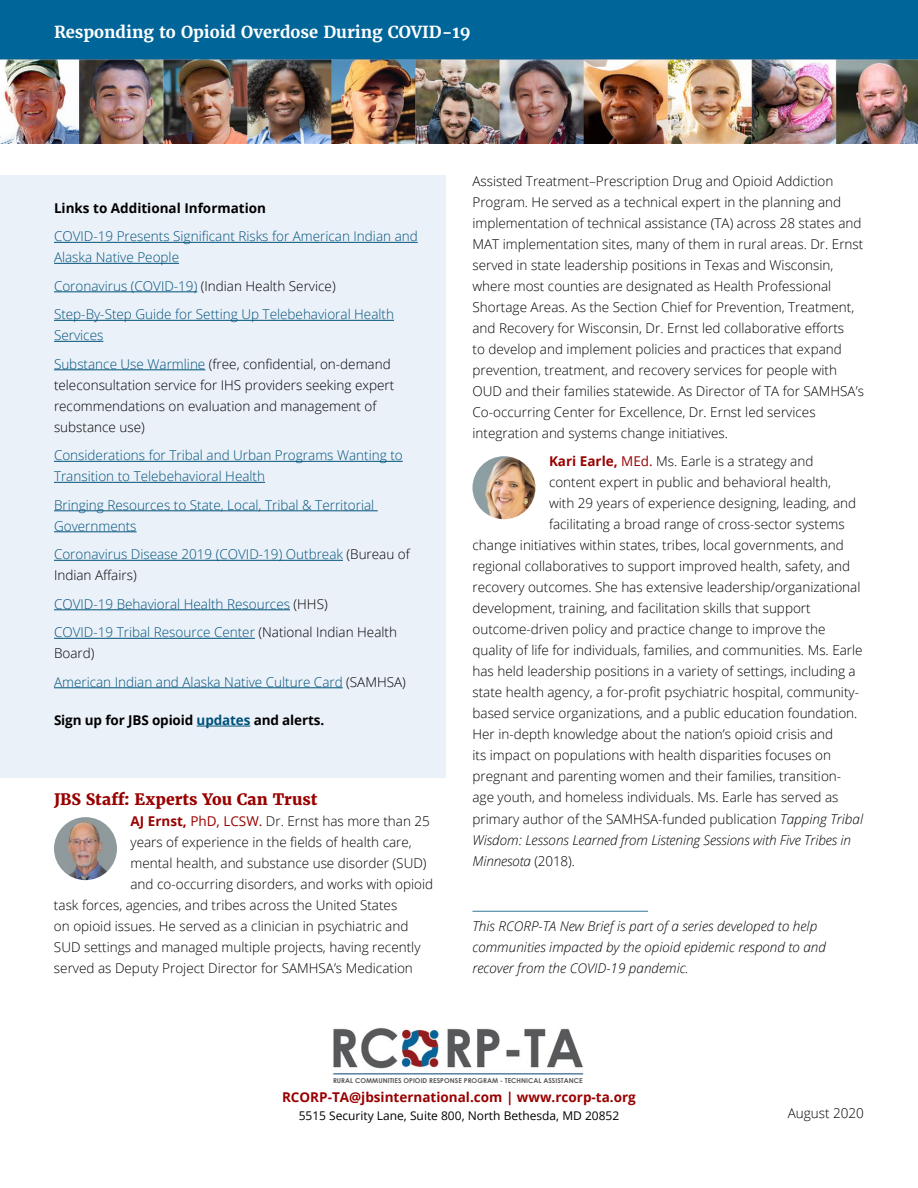
<style>
.page{position:relative;width:918px;height:1188px;background:#fff}
.page>*{position:absolute;margin:0;border:0;box-sizing:border-box;transform-origin:0 0}
.t1{font:700 16.5px "Merriweather";color:#fff}
.t2{font:800 15.75px "Merriweather";letter-spacing:.005em;color:#900}
.t3{font:300 13.5px/21px "Open Sans";color:#000}
.t4{font:300 13.5px/21px "Open Sans";color:#00527a}
.t5{font:italic 300 13.5px/21px "Open Sans";color:#000}
.t6{font:700 13.5px "Open Sans";letter-spacing:-.01em;color:#000}
.t7{font:700 13.5px "Open Sans";color:#900}
.t8{font:12px "Open Sans";color:#000}
.t9{font:700 6.75px "Century Gothic";letter-spacing:.005em;color:#58595b}
.s1{color:#000}
.s2{color:#00527a}
.s3{font-weight:700;color:#900}
.s4{font-weight:400;color:#900}
.s5{font-style:italic}
.s6{font-style:normal}
</style>
<div class="page">
<img style="left:0;top:0;width:918px;height:144px">
<img style="left:54px;top:817px;width:63px;height:63px;border-radius:32px">
<img style="left:472px;top:456px;width:64px;height:63px;border-radius:32px">
<div style="left:0;top:176px;width:446px;height:602px;background:#ebf1f9"></div>
<hr style="left:54px;top:242px;width:364px;height:1px;background:#00527a">
<hr style="left:54px;top:263px;width:125px;height:1px;background:#00527a">
<hr style="left:54px;top:291px;width:143px;height:1px;background:#00527a">
<hr style="left:54px;top:320px;width:340px;height:1px;background:#00527a">
<hr style="left:54px;top:341px;width:49px;height:1px;background:#00527a">
<hr style="left:54px;top:369px;width:151px;height:1px;background:#00527a">
<hr style="left:54px;top:461px;width:349px;height:1px;background:#00527a">
<hr style="left:54px;top:482px;width:211px;height:1px;background:#00527a">
<hr style="left:54px;top:510px;width:324px;height:1px;background:#00527a">
<hr style="left:54px;top:531px;width:83px;height:1px;background:#00527a">
<hr style="left:54px;top:560px;width:289px;height:1px;background:#00527a">
<hr style="left:54px;top:609px;width:236px;height:1px;background:#00527a">
<hr style="left:54px;top:638px;width:201px;height:1px;background:#00527a">
<hr style="left:54px;top:687px;width:289px;height:1px;background:#00527a">
<hr style="left:197px;top:726px;width:53px;height:1px;background:#00527a">
<hr style="left:472px;top:911px;width:176px;height:1px;background:#33789c">
<img style="left:332px;top:1027px;width:252px;height:48px">
<p class="t1" style="left:54px;top:22px;width:418px">Responding to Opioid Overdose During COVID-19</p>
<h5 class="t6" style="left:54px;top:198px;width:214px">Links to Additional Information</h5>
<p class="t4" style="left:54px;top:226px;width:365px">COVID-19 Presents Significant Risks for American Indian and<br>Alaska Native People</p>
<p class="t4" style="left:54px;top:275px;width:283px">Coronavirus (COVID-19) <span class="s1">(Indian Health Service)</span></p>
<p class="t4" style="left:54px;top:304px;width:342px">Step-By-Step Guide for Setting Up Telebehavioral Health<br>Services</p>
<p class="t3" style="left:54px;top:353px;width:342px"><span class="s2">Substance Use Warmline</span> (free, confidential, on-demand teleconsultation service for IHS providers seeking expert recommendations on evaluation and management of substance use)</p>
<p class="t4" style="left:54px;top:445px;width:350px">Considerations for Tribal and Urban Programs Wanting to<br>Transition to Telebehavioral Health</p>
<p class="t4" style="left:54px;top:494px;width:322px">Bringing Resources to State, Local, Tribal &amp; Territorial<br>Governments</p>
<p class="t4" style="left:54px;top:544px;width:357px">Coronavirus Disease 2019 (COVID-19) Outbreak <span class="s1">(Bureau of<br>Indian Affairs)</span></p>
<p class="t4" style="left:54px;top:593px;width:275px">COVID-19 Behavioral Health Resources <span class="s1">(HHS)</span></p>
<p class="t4" style="left:54px;top:622px;width:345px">COVID-19 Tribal Resource Center <span class="s1">(National Indian Health<br>Board)</span></p>
<p class="t4" style="left:54px;top:671px;width:353px">American Indian and Alaska Native Culture Card <span class="s1">(SAMHSA)</span></p>
<p class="t6" style="left:54px;top:711px;width:272px">Sign up for JBS opioid <span class="s2">updates</span> and alerts.</p>
<h3 class="t2" style="left:54px;top:789px;width:265px">JBS Staff: Experts You Can Trust</h3>
<p class="t3" style="left:130px;top:810px;width:301px"><span class="s3">AJ Ernst,</span> <span class="s4">PhD, LCSW.</span> Dr. Ernst has more than 25</p>
<p class="t3" style="left:130px;top:831px;width:283px">years of experience in the fields of health care,</p>
<p class="t3" style="left:130px;top:852px;width:298px">mental health, and substance use disorder (SUD)</p>
<p class="t3" style="left:130px;top:873px;width:304px">and co-occurring disorders, and works with opioid</p>
<p class="t3" style="left:54px;top:894px;width:345px">task forces, agencies, and tribes across the United States</p>
<p class="t3" style="left:54px;top:915px;width:356px">on opioid issues. He served as a clinician in psychiatric and</p>
<p class="t3" style="left:54px;top:936px;width:368px">SUD settings and managed multiple projects, having recently</p>
<p class="t3" style="left:54px;top:957px;width:360px">served as Deputy Project Director for SAMHSA’s Medication</p>
<p class="t3" style="left:472px;top:170px;width:393px">Assisted Treatment–Prescription Drug and Opioid Addiction Program. He served as a technical expert in the planning and implementation of technical assistance (TA) across 28 states and MAT implementation sites, many of them in rural areas. Dr. Ernst served in state leadership positions in Texas and Wisconsin, where most counties are designated as Health Professional Shortage Areas. As the Section Chief for Prevention, Treatment, and Recovery for Wisconsin, Dr. Ernst led collaborative efforts<br>to develop and implement policies and practices that expand prevention, treatment, and recovery services for people with OUD and their families statewide. As Director of TA for SAMHSA’s Co-occurring Center for Excellence, Dr. Ernst led services integration and systems change initiatives.</p>
<p class="t3" style="left:549px;top:451px;width:266px"><span class="s3">Kari Earle,</span> <span class="s4">MEd.</span> Ms. Earle is a strategy and</p>
<p class="t3" style="left:549px;top:472px;width:283px">content expert in public and behavioral health,</p>
<p class="t3" style="left:549px;top:493px;width:309px">with 29 years of experience designing, leading, and</p>
<p class="t3" style="left:549px;top:514px;width:297px">facilitating a broad range of cross-sector systems</p>
<p class="t3" style="left:472px;top:535px;width:373px">change initiatives within states, tribes, local governments, and</p>
<p class="t3" style="left:472px;top:556px;width:379px">regional collaboratives to support improved health, safety, and</p>
<p class="t3" style="left:472px;top:577px;width:389px">recovery outcomes. She has extensive leadership/organizational</p>
<p class="t3" style="left:472px;top:598px;width:340px">development, training, and facilitation skills that support</p>
<p class="t3" style="left:472px;top:619px;width:355px">outcome-driven policy and practice change to improve the</p>
<p class="t3" style="left:472px;top:640px;width:392px">quality of life for individuals, families, and communities. Ms. Earle</p>
<p class="t3" style="left:472px;top:661px;width:385px">has held leadership positions in a variety of settings, including a</p>
<p class="t3" style="left:472px;top:682px;width:388px">state health agency, a for-profit psychiatric hospital, community-</p>
<p class="t3" style="left:472px;top:703px;width:386px">based service organizations, and a public education foundation.</p>
<p class="t3" style="left:472px;top:724px;width:362px">Her in-depth knowledge about the nation’s opioid crisis and</p>
<p class="t3" style="left:472px;top:745px;width:360px">its impact on populations with health disparities focuses on</p>
<p class="t3" style="left:472px;top:766px;width:370px">pregnant and parenting women and their families, transition-</p>
<p class="t3" style="left:472px;top:787px;width:368px">age youth, and homeless individuals. Ms. Earle has served as</p>
<p class="t3" style="left:472px;top:808px;width:392px">primary author of the SAMHSA-funded publication <span class="s5">Tapping Tribal</span></p>
<p class="t5" style="left:472px;top:829px;width:380px">Wisdom: Lessons Learned from Listening Sessions with Five Tribes in</p>
<p class="t5" style="left:472px;top:850px;width:104px">Minnesota <span class="s6">(2018).</span></p>
<p class="t5" style="left:472px;top:915px;width:355px">This RCORP-TA New Brief is part of a series developed to help communities impacted by the opioid epidemic respond to and recover from the COVID-19 pandemic.</p>
<p class="t9" style="left:333px;top:1075px;width:251px">RURAL COMMUNITIES OPIOID RESPONSE PROGRAM - TECHNICAL ASSISTANCE</p>
<p class="t7" style="left:282px;top:1088px;width:355px">RCORP-TA@jbsinternational.com www.rcorp-ta.org</p>
<p class="t8" style="left:299px;top:1107px;width:322px">5515 Security Lane, Suite 800, North Bethesda, MD 20852</p>
<p class="t3" style="left:788px;top:1102px;width:78px">August 2020</p>
<p class="t7" style="left:506px;top:1088px;width:9px">|</p>
</div>
